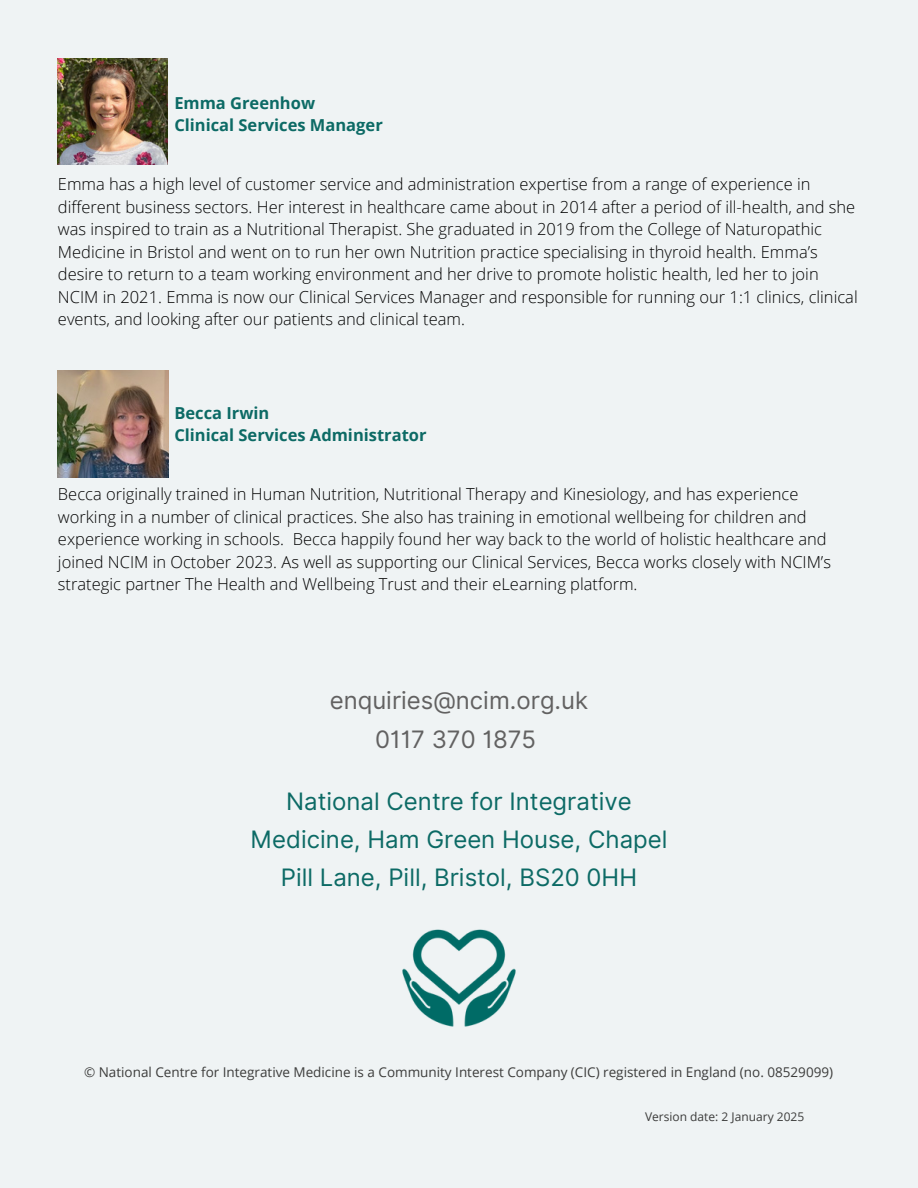
<style>
.page{position:relative;width:918px;height:1188px;background:#eff3f4}
.page>*{position:absolute;margin:0;border:0;box-sizing:border-box;transform-origin:0 0}
.t1{font:24px/38.2px "Inter";color:#0c6a65;text-align:center}
.t2{font:24px/38.2px "Inter";color:#626161;text-align:center}
.t3{font:300 16.5px/22.5px "Open Sans";color:#000}
.t4{font:700 16.5px/22.5px "Open Sans";color:#0c6a65}
.t5{font:13.5px "Open Sans";color:#3c3c3b}
.t6{font:12px "Open Sans";color:#3c3c3b}
</style>
<div class="page">
<img style="left:402px;top:929px;width:114px;height:98px">
<img style="left:58px;top:59px;width:109px;height:105px">
<img style="left:58px;top:371px;width:110px;height:107px">
<h3 class="t4" style="left:174px;top:91px;width:210px">Emma Greenhow<br>Clinical Services Manager</h3>
<h2 class="t3" style="left:58px;top:173px;width:801px">Emma has a high level of customer service and administration expertise from a range of experience in different business sectors. Her interest in healthcare came about in 2014 after a period of ill-health, and she was inspired to train as a Nutritional Therapist. She graduated in 2019 from the College of Naturopathic Medicine in Bristol and went on to run her own Nutrition practice specialising in thyroid health. Emma’s desire to return to a team working environment and her drive to promote holistic health, led her to join NCIM in 2021. Emma is now our Clinical Services Manager and responsible for running our 1:1 clinics, clinical events, and looking after our patients and clinical team.</h2>
<h1 class="t4" style="left:174px;top:401px;width:254px">Becca Irwin<br>Clinical Services Administrator</h1>
<h1 class="t3" style="left:58px;top:482px;width:775px">Becca originally trained in Human Nutrition, Nutritional Therapy and Kinesiology, and has experience working in a number of clinical practices. She also has training in emotional wellbeing for children and experience working in schools. Becca happily found her way back to the world of holistic healthcare and joined NCIM in October 2023. As well as supporting our Clinical Services, Becca works closely with NCIM’s strategic partner The Health and Wellbeing Trust and their eLearning platform.</h1>
<p class="t2" style="left:330px;top:682px;width:260px">enquiries@ncim.org.uk<br>0117 370 1875</p>
<h2 class="t1" style="left:250px;top:782px;width:419px">National Centre for Integrative<br>Medicine, Ham Green House, Chapel<br>Pill Lane, Pill, Bristol, BS20 0HH</h2>
<p class="t5" style="left:84px;top:1062px;width:751px">© National Centre for Integrative Medicine is a Community Interest Company (CIC) registered in England (no. 08529099)</p>
<h3 class="t6" style="left:645px;top:1109px;width:161px">Version date: 2 January 2025</h3>
</div>
